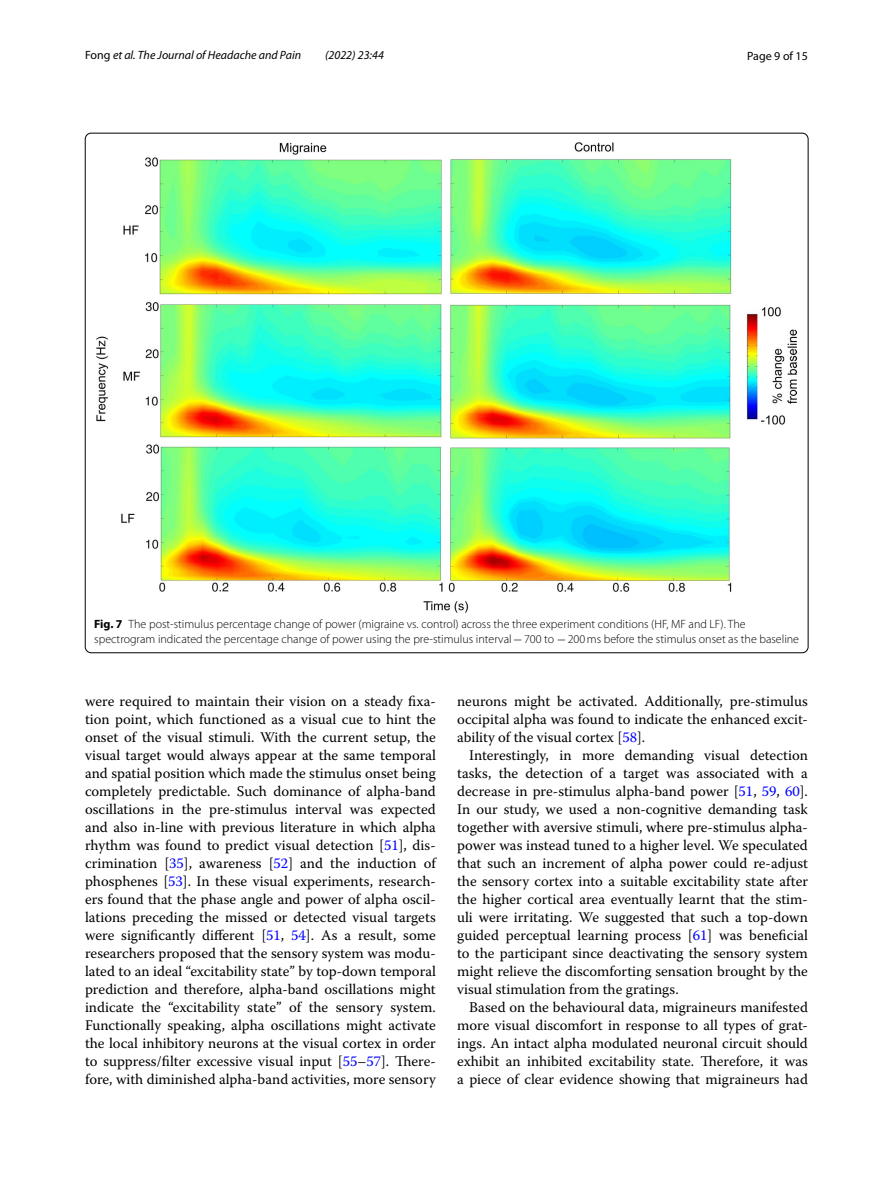
<style>
.page{position:relative;width:893px;height:1187px;background:#fff}
.page>*{position:absolute;margin:0;border:0;box-sizing:border-box;transform-origin:0 0}
.t1{font:14.7px/18px "Warnock Pro";color:#000;text-align:justify}
.t2{font:300 12px/15px "Myriad Pro";color:#000}
.t3{font:italic 12px "Myriad Pro";color:#000}
.t4{font:12px "Myriad Pro";color:#000}
.s1{font-style:normal}
.s2{font-weight:700}
.s3{font-family:"MTSY";font-weight:400}
.s4{color:#00f}
</style>
<div class="page">
<img style="left:96px;top:142px;width:701px;height:470px">
<p class="t3" style="left:85px;top:48px;width:218px"><span class="s1">Fong</span> et al. The Journal of Headache and Pain</p>
<p class="t3" style="left:325px;top:48px;width:60px">(2022) 23:44</p>
<p class="t4" style="left:747px;top:48px;width:62px">Page 9 of 15</p>
<p class="t2" style="left:94px;top:616px;width:706px"><span class="s2">Fig. 7</span> The post-stimulus percentage change of power (migraine vs. control) across the three experiment conditions (HF, MF and LF). The spectrogram indicated the percentage change of power using the pre-stimulus interval<span class="s3">−</span>700 to <span class="s3">−</span>200ms before the stimulus onset as the baseline</p>
<p class="t1" style="left:85px;top:691px;width:352px">were required to maintain their vision on a steady fixa&shy;tion point, which functioned as a visual cue to hint the onset of the visual stimuli. With the current setup, the visual target would always appear at the same temporal and spatial position which made the stimulus onset being completely predictable. Such dominance of alpha-band oscillations in the pre-stimulus interval was expected and also in-line with previous literature in which alpha rhythm was found to predict visual detection [<span class="s4">51</span>], dis&shy;crimination [<span class="s4">35</span>], awareness [<span class="s4">52</span>] and the induction of phosphenes [<span class="s4">53</span>]. In these visual experiments, research&shy;ers found that the phase angle and power of alpha oscil&shy;lations preceding the missed or detected visual targets were significantly different [<span class="s4">51</span>, <span class="s4">54</span>]. As a result, some researchers proposed that the sensory system was modu&shy;lated to an ideal “excitability state” by top-down temporal prediction and therefore, alpha-band oscillations might indicate the “excitability state” of the sensory system.<br>Functionally speaking, alpha oscillations might activate the local inhibitory neurons at the visual cortex in order to suppress/filter excessive visual input [<span class="s4">55</span>–<span class="s4">57</span>]. There&shy;fore, with diminished alpha-band activities, more sensory</p>
<p class="t1" style="left:457px;top:691px;width:352px">neurons might be activated. Additionally, pre-stimulus occipital alpha was found to indicate the enhanced excit&shy;ability of the visual cortex [<span class="s4">58</span>].</p>
<p class="t1" style="left:457px;top:745px;width:352px;text-indent:12px">Interestingly, in more demanding visual detection tasks, the detection of a target was associated with a decrease in pre-stimulus alpha-band power [<span class="s4">51</span>, <span class="s4">59</span>, <span class="s4">60</span>].<br>In our study, we used a non-cognitive demanding task together with aversive stimuli, where pre-stimulus alpha&shy;power was instead tuned to a higher level. We speculated that such an increment of alpha power could re-adjust the sensory cortex into a suitable excitability state after the higher cortical area eventually learnt that the stim&shy;uli were irritating. We suggested that such a top-down guided perceptual learning process [<span class="s4">61</span>] was beneficial to the participant since deactivating the sensory system might relieve the discomforting sensation brought by the visual stimulation from the gratings.</p>
<p class="t1" style="left:457px;top:997px;width:352px;text-indent:12px">Based on the behavioural data, migraineurs manifested more visual discomfort in response to all types of grat&shy;ings. An intact alpha modulated neuronal circuit should exhibit an inhibited excitability state. Therefore, it was a piece of clear evidence showing that migraineurs had</p>
</div>
